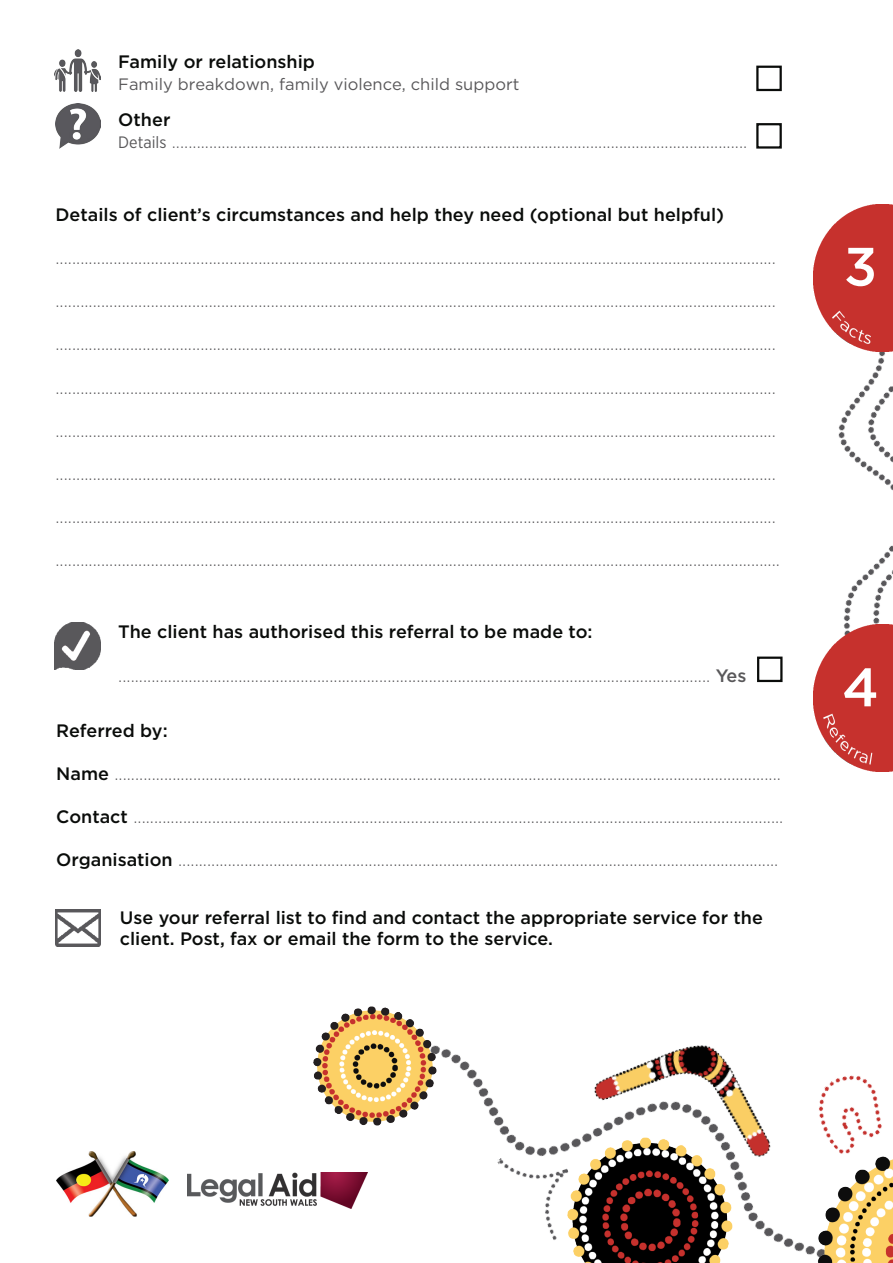
<style>
.page{position:relative;width:893px;height:1263px;background:#fff}
.page>*{position:absolute;margin:0;border:0;box-sizing:border-box;transform-origin:0 0}
.t1{font:500 54px "Gotham";color:#fff}
.t2{font:300 18px "Gotham";color:#59585a}
.t3{font:500 18px/21.6px "Gotham";color:#0a0c0a}
.t4{font:16.5px "Gotham";color:#59585a}
.s1{font-family:"Gotham Narrow";font-weight:400;font-size:16.5px}
.s2{font-weight:500}
.s3{font-weight:500;color:#0a0c0a}
</style>
<div class="page">
<img style="left:436px;top:1045px;width:381px;height:210px">
<img style="left:838px;top:351px;width:55px;height:273px">
<div style="left:756px;top:66px;width:26px;height:25px;border:2px solid #0a0c0a"></div>
<div style="left:756px;top:123px;width:26px;height:26px;border:2px solid #0a0c0a"></div>
<img style="left:813px;top:204px;width:80px;height:147px">
<img style="left:54px;top:49px;width:46px;height:43px">
<img style="left:56px;top:104px;width:44px;height:45px">
<img style="left:813px;top:624px;width:80px;height:147px">
<div style="left:757px;top:656px;width:25px;height:26px;border:2px solid #0a0c0a"></div>
<img style="left:56px;top:909px;width:44px;height:37px">
<img style="left:54px;top:622px;width:46px;height:47px">
<img style="left:187px;top:1172px;width:180px;height:37px">
<img style="left:56px;top:1151px;width:112px;height:66px">
<img style="left:800px;top:1045px;width:82px;height:167px">
<img style="left:817px;top:1145px;width:76px;height:118px">
<img style="left:564px;top:1045px;width:224px;height:164px">
<img style="left:567px;top:1137px;width:165px;height:126px">
<img style="left:497px;top:1137px;width:93px;height:114px">
<img style="left:313px;top:1007px;width:123px;height:118px">
<p class="t3" style="left:118px;top:51px;width:198px">Family or relationship</p>
<p class="t4" style="left:118px;top:74px;width:403px">Family breakdown, family violence, child support</p>
<p class="t3" style="left:118px;top:109px;width:54px">Other</p>
<p class="t2" style="left:118px;top:130px;width:631px"><span class="s1">Details</span> ...........................................................................................................................................</p>
<p class="t3" style="left:56px;top:203px;width:670px">Details of client’s circumstances and help they need (optional but helpful)</p>
<p class="t2" style="left:56px;top:246px;width:722px">..............................................................................................................................................................................</p>
<p class="t2" style="left:56px;top:289px;width:722px">..............................................................................................................................................................................</p>
<p class="t2" style="left:56px;top:333px;width:722px">..............................................................................................................................................................................</p>
<p class="t2" style="left:56px;top:376px;width:722px">..............................................................................................................................................................................</p>
<p class="t2" style="left:56px;top:419px;width:722px">..............................................................................................................................................................................</p>
<p class="t2" style="left:56px;top:462px;width:722px">..............................................................................................................................................................................</p>
<p class="t2" style="left:56px;top:505px;width:722px">..............................................................................................................................................................................</p>
<p class="t2" style="left:56px;top:549px;width:726px">...............................................................................................................................................................................</p>
<p class="t3" style="left:118px;top:621px;width:476px">The client has authorised this referral to be made to:</p>
<p class="t2" style="left:118px;top:664px;width:630px">............................................................................................................................................... <span class="s2">Yes</span></p>
<p class="t3" style="left:56px;top:719px;width:113px">Referred by:</p>
<p class="t2" style="left:56px;top:762px;width:726px"><span class="s3">Name</span> .................................................................................................................................................................</p>
<p class="t2" style="left:56px;top:805px;width:729px"><span class="s3">Contact</span> .............................................................................................................................................................</p>
<p class="t2" style="left:56px;top:848px;width:724px"><span class="s3">Organisation</span> .................................................................................................................................................</p>
<p class="t3" style="left:120px;top:906px;width:645px">Use your referral list to find and contact the appropriate service for the client. Post, fax or email the form to the service.</p>
<p class="t1" style="left:844px;top:231px;width:35px">3</p>
<p class="t1" style="left:842px;top:652px;width:38px">4</p>
</div>
